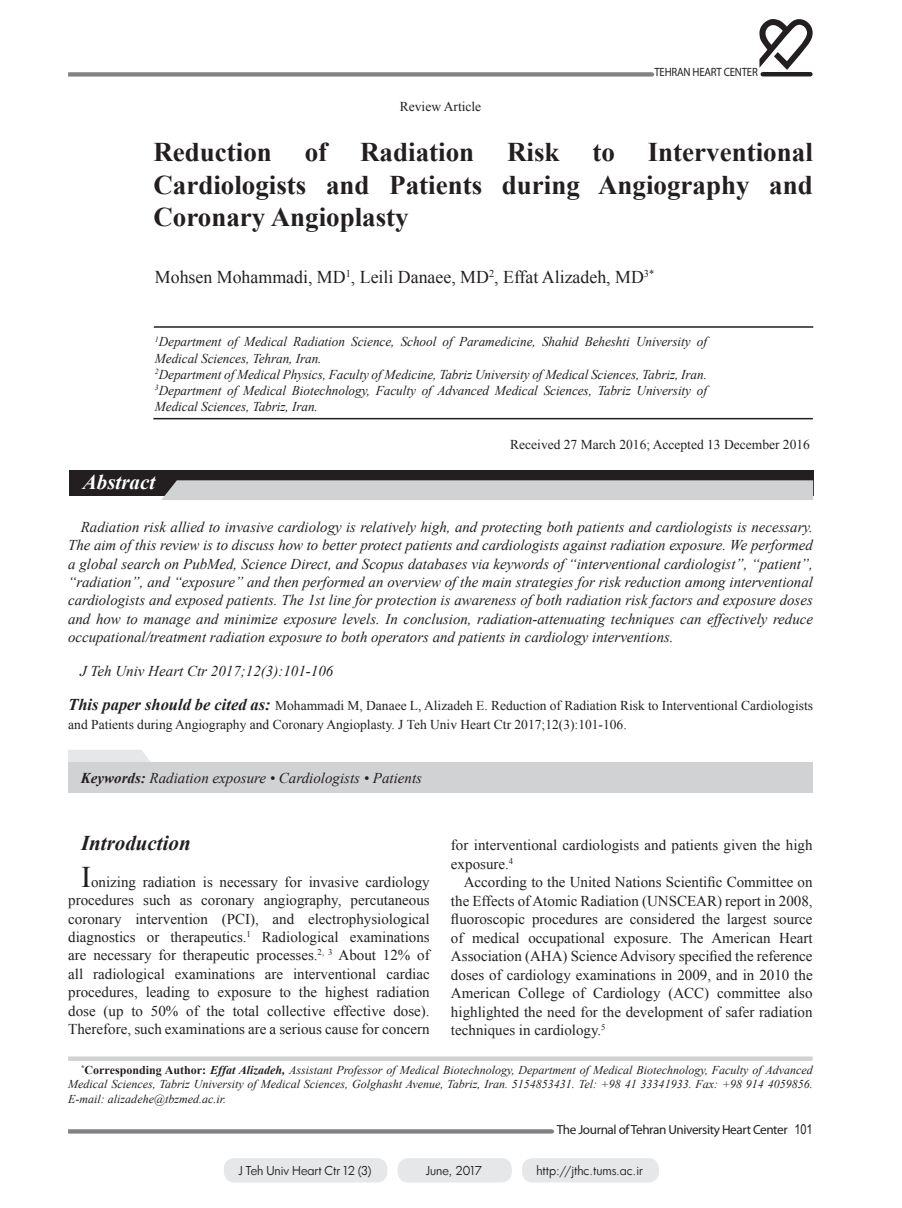
<style>
.page{position:relative;width:902px;height:1208px;background:#fff}
.page>*{position:absolute;margin:0;border:0;box-sizing:border-box;transform-origin:0 0}
.Titre_Maghale_01{font:700 27px/32.4px "Times New Roman";color:#231f20;text-align:justify}
.Matn_01{font:italic 700 21px "Times New Roman";color:#231f20}
.t1{font:italic 700 21px "Times New Roman";color:#fff}
.Asamei_Nevisandegane{font:18px "Times New Roman";color:#231f20}
.Matn_01-2{font:15px/18.5px "Times New Roman";color:#231f20;text-align:justify}
.Matne_Abstract__01{font:italic 15px/18.5px "Times New Roman";color:#231f20;text-align:justify}
.Keyword_01{font:italic 15px "Times New Roman";color:#231f20}
.Asamie_Nevisandegane{font:italic 13.5px/16.2px "Times New Roman";letter-spacing:-.005em;color:#231f20}
.t2{font:13.5px/18.5px "Times New Roman";color:#231f20}
.t3{font:13.5px "Arial Narrow";color:#231f20}
.t4{font:13.2px "Myriad Pro";letter-spacing:-.03em;color:#231f20}
.t5{font:italic 12px/14.4px "Times New Roman";color:#231f20;text-align:justify}
.t6{font:12px "Luz Sans";color:#231f20}
.t7{font:12px "Myriad Pro";letter-spacing:-.02em;color:#231f20;scale:.9 1}
.s1{font-weight:700;font-style:italic;font-size:16.5px}
.s2{font-weight:700}
.s3{font-size:30px}
.s4{font-weight:700;font-style:normal}
</style>
<div class="page">
<svg style="left:68px;top:72px;width:587px;height:5px;background:#909295"></svg>
<svg style="left:759px;top:19px;width:53px;height:51px"></svg>
<hr style="left:762px;top:72px;width:48px;height:4px;background:#231f20">
<svg style="left:68px;top:1129px;width:486px;height:4px;background:#87898c"></svg>
<div style="left:68px;top:1056px;width:744px;height:5px;background:#d1d2d4"></div>
<div style="left:224px;top:1158px;width:163px;height:24px;background:#e6e7e9;border-radius:11px"></div>
<div style="left:522px;top:1158px;width:137px;height:24px;background:#e6e7e9;border-radius:11px"></div>
<div style="left:397px;top:1158px;width:115px;height:24px;background:#e6e7e9;border-radius:11px"></div>
<hr style="left:154px;top:326px;width:659px;height:2px;background:#231f20">
<hr style="left:153px;top:418px;width:659px;height:1px;background:#231f20">
<div style="left:69px;top:470px;width:744px;height:26px;background:#231f20"></div>
<div style="left:161px;top:480px;width:652px;height:20px;background:#d1d2d4"></div>
<svg style="left:68px;top:750px;width:744px;height:13px"></svg>
<div style="left:68px;top:763px;width:744px;height:30px;background:#d1d2d4"></div>
<p class="t2" style="left:400px;top:97px;width:83px">Review Article</p>
<p class="t7" style="left:654px;top:65px;width:116px">TEHRAN HEART CENTER</p>
<p class="Titre_Maghale_01" style="left:153px;top:135px;width:661px">Reduction of Radiation Risk to Interventional Cardiologists and Patients during Angiography and Coronary Angioplasty</p>
<p class="Asamei_Nevisandegane" style="left:155px;top:265px;width:501px">Mohsen Mohammadi, MD<sup>1</sup>, Leili Danaee, MD<sup>2</sup>, Effat Alizadeh, MD<sup>3*</sup></p>
<p class="Asamie_Nevisandegane" style="left:155px;top:333px;width:553px"><sup>1</sup>Department of Medical Radiation Science, School of Paramedicine, Shahid Beheshti University of<br>Medical Sciences, Tehran, Iran.</p>
<p class="Asamie_Nevisandegane" style="left:155px;top:366px;width:553px"><sup>2</sup>Department of Medical Physics, Faculty of Medicine, Tabriz University of Medical Sciences, Tabriz, Iran.</p>
<p class="Asamie_Nevisandegane" style="left:155px;top:382px;width:553px"><sup>3</sup>Department of Medical Biotechnology, Faculty of Advanced Medical Sciences, Tabriz University of<br>Medical Sciences, Tabriz, Iran.</p>
<p class="t2" style="left:510px;top:434px;width:301px">Received 27 March 2016; Accepted 13 December 2016</p>
<p class="t1" style="left:83px;top:468px;width:74px">Abstract</p>
<p class="Matne_Abstract__01" style="left:68px;top:517px;width:746px;text-indent:13px">Radiation risk allied to invasive cardiology is relatively high, and protecting both patients and cardiologists is necessary.<br>The aim of this review is to discuss how to better protect patients and cardiologists against radiation exposure. We performed a global search on PubMed, Science Direct, and Scopus databases via keywords of “interventional cardiologist”, “patient”, “radiation”, and “exposure” and then performed an overview of the main strategies for risk reduction among interventional cardiologists and exposed patients. The 1st line for protection is awareness of both radiation risk factors and exposure doses and how to manage and minimize exposure levels. In conclusion, radiation-attenuating techniques can effectively reduce occupational/treatment radiation exposure to both operators and patients in cardiology interventions.</p>
<p class="Matne_Abstract__01" style="left:80px;top:661px;width:255px">J Teh Univ Heart Ctr 2017;12(3):101-106</p>
<p class="t2" style="left:68px;top:696px;width:746px"><span class="s1">This paper should be cited as:</span> Mohammadi M, Danaee L, Alizadeh E. Reduction of Radiation Risk to Interventional Cardiologists and Patients during Angiography and Coronary Angioplasty. J Teh Univ Heart Ctr 2017;12(3):101-106.</p>
<p class="Keyword_01" style="left:81px;top:767px;width:343px"><span class="s2">Keywords:</span> Radiation exposure • Cardiologists • Patients</p>
<p class="Matn_01" style="left:81px;top:828px;width:111px">Introduction</p>
<p class="Matn_01-2" style="left:68px;top:872px;width:363px;text-indent:13px"><span class="s3">I</span>onizing radiation is necessary for invasive cardiology procedures such as coronary angiography, percutaneous coronary intervention (PCI), and electrophysiological diagnostics or therapeutics.<sup>1</sup> Radiological examinations are necessary for therapeutic processes.<sup>2,</sup> <sup>3</sup> About 12% of all radiological examinations are interventional cardiac procedures, leading to exposure to the highest radiation dose (up to 50% of the total collective effective dose).<br>Therefore, such examinations are a serious cause for concern</p>
<p class="Matn_01-2" style="left:451px;top:836px;width:363px">for interventional cardiologists and patients given the high exposure.<sup>4</sup></p>
<p class="Matn_01-2" style="left:451px;top:873px;width:363px;text-indent:13px">According to the United Nations Scientific Committee on the Effects of Atomic Radiation (UNSCEAR) report in 2008, fluoroscopic procedures are considered the largest source of medical occupational exposure. The American Heart Association (AHA) Science Advisory specified the reference doses of cardiology examinations in 2009, and in 2010 the American College of Cardiology (ACC) committee also highlighted the need for the development of safer radiation techniques in cardiology.<sup>5</sup></p>
<p class="t5" style="left:68px;top:1062px;width:746px;text-indent:13px"><sup>*</sup><span class="s4">Corresponding Author:</span> <span class="s2">Effat Alizadeh,</span> Assistant Professor of Medical Biotechnology, Department of Medical Biotechnology, Faculty of Advanced Medical Sciences, Tabriz University of Medical Sciences, Golghasht Avenue, Tabriz, Iran. 5154853431. Tel: +98 41 33341933. Fax: +98 914 4059856.<br>E-mail: alizadehe@tbzmed.ac.ir.</p>
<p class="t4" style="left:556px;top:1121px;width:232px">The Journal of Tehran University Heart Center</p>
<p class="t3" style="left:794px;top:1119px;width:20px">101</p>
<p class="t6" style="left:238px;top:1163px;width:134px">J Teh Univ Heart Ctr 12 (3)</p>
<p class="t6" style="left:426px;top:1163px;width:58px">June, 2017</p>
<p class="t6" style="left:536px;top:1163px;width:108px">http://jthc.tums.ac.ir</p>
</div>
